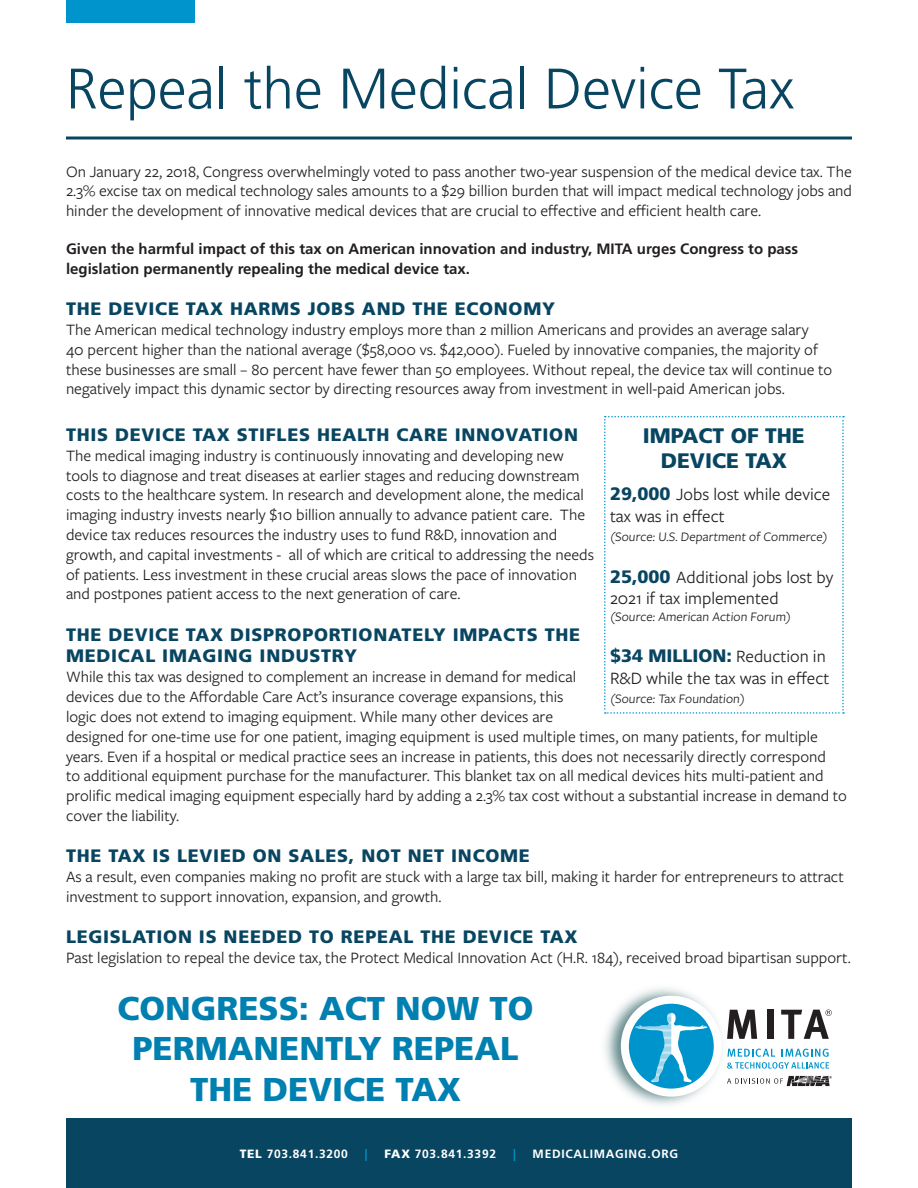
<style>
.page{position:relative;width:918px;height:1188px;background:#fff}
.page>*{position:absolute;margin:0;border:0;box-sizing:border-box;transform-origin:0 0}
.t1{font:300 57px "Frutiger LT Std";color:#084561}
.t2{font:900 33px/40.5px "Frutiger LT Std";color:#0080b0;text-align:center}
.t3{font:900 21px/25.2px "Frutiger LT Std";color:#084561;text-align:center}
.t4{font:900 18px/21.6px "Frutiger LT Std";letter-spacing:.04em;color:#084561}
.t5{font:18px/21.6px "Freight Sans Pro";color:#231f20}
.t6{font:16.5px/19.8px "Freight Sans Pro";color:#231f20}
.t7{font:700 15px/19.8px "Frutiger LT Std";color:#231f20}
.t8{font:13.5px "Freight Sans Pro";color:#231f20}
.t9{font:700 12px "Frutiger LT Std";letter-spacing:.06em;color:#fff}
.t10{font:700 12px "Frutiger LT Std";color:#0094cc}
.s1{font-family:"Frutiger LT Std";font-weight:900;color:#084561}
.s2{font-weight:900}
</style>
<div class="page">
<div style="left:66px;top:1118px;width:786px;height:70px;background:#084561"></div>
<div style="left:66px;top:0;width:128px;height:22px;background:#0094cc"></div>
<svg style="left:66px;top:136px;width:786px;height:4px;background:#457388"></svg>
<img style="left:605px;top:988px;width:126px;height:118px">
<div style="left:621px;top:996px;width:101px;height:101px;background:#fff;border-radius:50%"></div>
<svg style="left:629px;top:1004px;width:85px;height:85px"></svg>
<svg style="left:727px;top:1010px;width:30px;height:29px"></svg>
<div style="left:767px;top:1010px;width:6px;height:29px;background:#231f20"></div>
<svg style="left:727px;top:1049px;width:102px;height:20px"></svg>
<svg style="left:727px;top:1076px;width:105px;height:10px"></svg>
<svg style="left:781px;top:1010px;width:51px;height:29px"></svg>
<svg style="left:604px;top:416px;width:240px;height:298px"></svg>
<p class="t1" style="left:66px;top:57px;width:730px">Repeal the Medical Device Tax</p>
<p class="t6" style="left:66px;top:161px;width:788px;text-align:justify">On January 22, 2018, Congress overwhelmingly voted to pass another two-year suspension of the medical device tax. The 2.3% excise tax on medical technology sales amounts to a $29 billion burden that will impact medical technology jobs and hinder the development of innovative medical devices that are crucial to effective and efficient health care.</p>
<p class="t7" style="left:66px;top:239px;width:734px">Given the harmful impact of this tax on American innovation and industry, MITA urges Congress to pass legislation permanently repealing the medical device tax.</p>
<p class="t4" style="left:66px;top:298px;width:491px">THE DEVICE TAX HARMS JOBS AND THE ECONOMY</p>
<p class="t6" style="left:66px;top:319px;width:768px">The American medical technology industry employs more than 2 million Americans and provides an average salary<br>40 percent higher than the national average ($58,000 vs. $42,000). Fueled by innovative companies, the majority of these businesses are small – 80 percent have fewer than 50 employees. Without repeal, the device tax will continue to negatively impact this dynamic sector by directing resources away from investment in well-paid American jobs.</p>
<p class="t3" style="left:643px;top:423px;width:163px">IMPACT OF THE<br>DEVICE TAX</p>
<p class="t5" style="left:610px;top:483px;width:222px"><span class="s1">29,000</span> Jobs lost while device tax was in effect</p>
<p class="t8" style="left:610px;top:528px;width:219px">(Source: U.S. Department of Commerce)</p>
<p class="t5" style="left:610px;top:565px;width:225px"><span class="s1">25,000</span> Additional jobs lost by<br>2021 if tax implemented</p>
<p class="t8" style="left:610px;top:607px;width:182px">(Source: American Action Forum)</p>
<p class="t5" style="left:610px;top:645px;width:221px"><span class="s1">$34 MILLION:</span> Reduction in<br>R&amp;D while the tax was in effect</p>
<p class="t8" style="left:610px;top:690px;width:136px">(Source: Tax Foundation)</p>
<p class="t4" style="left:66px;top:424px;width:514px">THIS DEVICE TAX STIFLES HEALTH CARE INNOVATION</p>
<p class="t6" style="left:66px;top:445px;width:530px">The medical imaging industry is continuously innovating and developing new tools to diagnose and treat diseases at earlier stages and reducing downstream costs to the healthcare system. In research and development alone, the medical imaging industry invests nearly $10 billion annually to advance patient care. The device tax reduces resources the industry uses to fund R&amp;D, innovation and growth, and capital investments - all of which are critical to addressing the needs of patients. Less investment in these crucial areas slows the pace of innovation and postpones patient access to the next generation of care.</p>
<p class="t4" style="left:66px;top:624px;width:516px">THE DEVICE TAX DISPROPORTIONATELY IMPACTS THE<br>MEDICAL IMAGING INDUSTRY</p>
<p class="t6" style="left:66px;top:666px;width:783px">While this tax was designed to complement an increase in demand for medical<br>devices due to the Affordable Care Act’s insurance coverage expansions, this<br>logic does not extend to imaging equipment. While many other devices are<br>designed for one-time use for one patient, imaging equipment is used multiple times, on many patients, for multiple years. Even if a hospital or medical practice sees an increase in patients, this does not necessarily directly correspond<br>to additional equipment purchase for the manufacturer. This blanket tax on all medical devices hits multi-patient and prolific medical imaging equipment especially hard by adding a 2.3% tax cost without a substantial increase in demand to cover the liability.</p>
<p class="t4" style="left:66px;top:845px;width:465px">THE TAX IS LEVIED ON SALES, NOT NET INCOME</p>
<p class="t6" style="left:66px;top:866px;width:779px">As a result, even companies making no profit are stuck with a large tax bill, making it harder for entrepreneurs to attract investment to support innovation, expansion, and growth.</p>
<p class="t4" style="left:66px;top:926px;width:513px">LEGISLATION IS NEEDED TO REPEAL THE DEVICE TAX</p>
<p class="t6" style="left:66px;top:947px;width:786px">Past legislation to repeal the device tax, the Protect Medical Innovation Act (H.R. 184), received broad bipartisan support.</p>
<p class="t2" style="left:117px;top:988px;width:418px">CONGRESS: ACT NOW TO<br>PERMANENTLY REPEAL</p>
<p class="t2" style="left:190px;top:1069px;width:272px">THE DEVICE TAX</p>
<p class="t9" style="left:240px;top:1146px;width:110px"><span class="s2">TEL</span> 703.841.3200</p>
<p class="t10" style="left:365px;top:1146px;width:4px">|</p>
<p class="t9" style="left:385px;top:1146px;width:113px"><span class="s2">FAX</span> 703.841.3392</p>
<p class="t10" style="left:513px;top:1146px;width:4px">|</p>
<p class="t9" style="left:533px;top:1146px;width:147px">MEDICALIMAGING.ORG</p>
</div>
